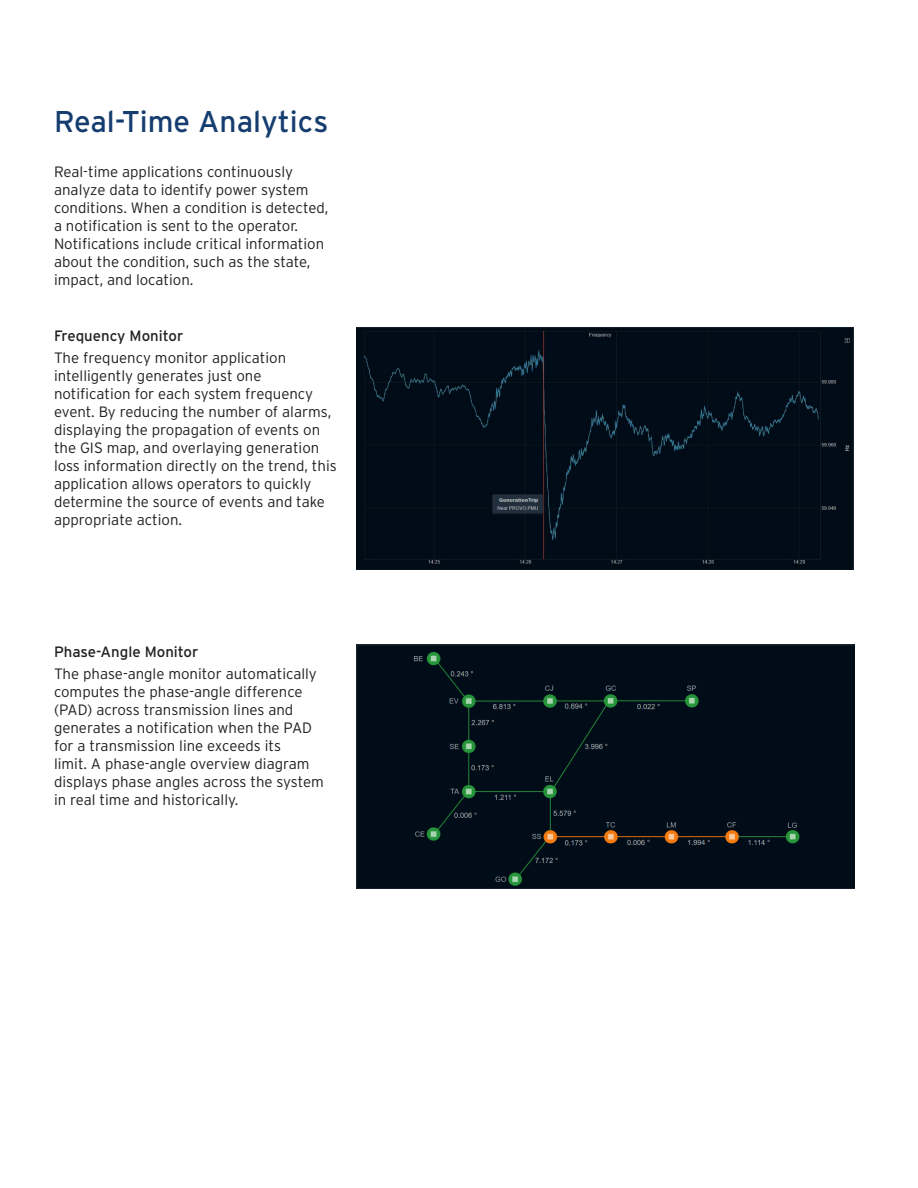
<style>
.page{position:relative;width:918px;height:1188px;background:#fff}
.page>*{position:absolute;margin:0;border:0;box-sizing:border-box;transform-origin:0 0}
.Heading___h1{font:30px "Interstate Poly";color:#163d6f}
.Body_Copy___p{font:300 15px/18px "Interstate Poly";color:#231f20}
.Body_Sub___h3{font:15px "Interstate Poly";color:#231f20}
</style>
<div class="page">
<div style="left:357px;top:645px;width:497px;height:244px;background:#000c17"></div>
<div style="left:357px;top:327px;width:497px;height:243px;background:#000c18"></div>
<p class="Heading___h1" style="left:54px;top:100px;width:276px">Real-Time Analytics</p>
<p class="Body_Copy___p" style="left:54px;top:162px;width:276px">Real-time applications continuously analyze data to identify power system conditions. When a condition is detected, a notification is sent to the operator.<br>Notifications include critical information about the condition, such as the state, impact, and location.</p>
<p class="Body_Sub___h3" style="left:54px;top:325px;width:131px">Frequency Monitor</p>
<p class="Body_Copy___p" style="left:54px;top:348px;width:284px">The frequency monitor application intelligently generates just one notification for each system frequency event. By reducing the number of alarms, displaying the propagation of events on the GIS map, and overlaying generation loss information directly on the trend, this application allows operators to quickly determine the source of events and take appropriate action.</p>
<p class="Body_Sub___h3" style="left:54px;top:641px;width:146px">Phase-Angle Monitor</p>
<p class="Body_Copy___p" style="left:54px;top:664px;width:271px">The phase-angle monitor automatically computes the phase-angle difference (PAD) across transmission lines and generates a notification when the PAD for a transmission line exceeds its<br>limit. A phase-angle overview diagram displays phase angles across the system in real time and historically.</p>
</div>
